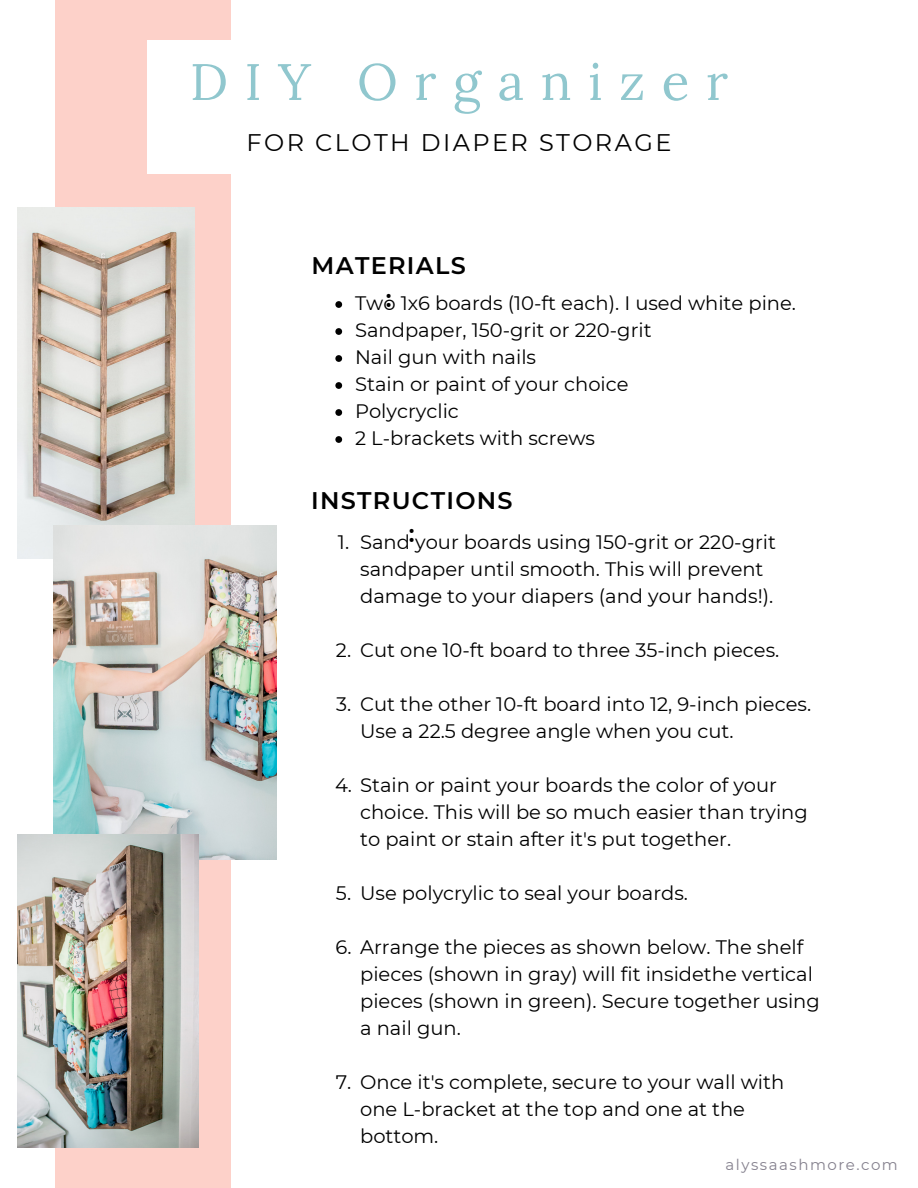
<style>
.page{position:relative;width:918px;height:1188px;background:#fff}
.page>*{position:absolute;margin:0;border:0;box-sizing:border-box;transform-origin:0 0}
.t1{font:51.15px "Lora";letter-spacing:.32em;color:#90c7ce}
.t2{font:600 24px/32.7px "Montserrat";letter-spacing:.055em;color:#000;text-align:center}
.t3{font:24px "Montserrat";letter-spacing:.1em;color:#000}
.t4{font:19.5px/27px "Montserrat";color:#000}
.t5{font:15px "Montserrat";letter-spacing:.1em;color:#85818e}
</style>
<div class="page">
<div style="left:55px;top:0;width:176px;height:1188px;background:#fdd1c9"></div>
<div style="left:147px;top:40px;width:624px;height:134px;background:#fff"></div>
<img style="left:18px;top:207px;width:176px;height:351px">
<img style="left:54px;top:526px;width:223px;height:334px">
<img style="left:18px;top:834px;width:181px;height:314px">
<svg style="left:335px;top:301px;width:7px;height:7px"></svg>
<svg style="left:335px;top:328px;width:7px;height:7px"></svg>
<svg style="left:335px;top:355px;width:7px;height:7px"></svg>
<svg style="left:335px;top:382px;width:7px;height:7px"></svg>
<svg style="left:335px;top:409px;width:7px;height:7px"></svg>
<svg style="left:335px;top:436px;width:7px;height:7px"></svg>
<h1 class="t1" style="left:190px;top:49px;width:540px">DIY Organizer</h1>
<p class="t3" style="left:247px;top:127px;width:426px">FOR CLOTH DIAPER STORAGE</p>
<p class="t2" style="left:312px;top:249px;width:156px">MATERIALS</p>
<p class="t4" style="left:355px;top:290px;width:442px">Two<sup>:</sup> 1x6 boards (10-ft each). I used white pine.<br>Sandpaper, 150-grit or 220-grit<br>Nail gun with nails<br>Stain or paint of your choice<br>Polycryclic<br>2 L-brackets with screws</p>
<p class="t2" style="left:311px;top:484px;width:203px">INSTRUCTIONS :</p>
<p class="t4" style="left:360px;top:529px;width:417px">Sand your boards using 150-grit or 220-grit sandpaper until smooth. This will prevent damage to your diapers (and your hands!).</p>
<p class="t4" style="left:360px;top:637px;width:421px">Cut one 10-ft board to three 35-inch pieces.</p>
<p class="t4" style="left:360px;top:691px;width:453px">Cut the other 10-ft board into 12, 9-inch pieces.<br>Use a 22.5 degree angle when you cut.</p>
<p class="t4" style="left:360px;top:772px;width:449px;text-indent:-25px">4. Stain or paint your boards the color of your choice. This will be so much easier than trying to paint or stain after it's put together.</p>
<p class="t4" style="left:360px;top:880px;width:329px">Use polycrylic to seal your boards.</p>
<p class="t4" style="left:360px;top:934px;width:461px;text-indent:-25px">6. Arrange the pieces as shown below. The shelf pieces (shown in gray) will fit insidethe vertical pieces (shown in green). Secure together using a nail gun.</p>
<p class="t4" style="left:360px;top:1069px;width:426px;text-indent:-24px">7. Once it's complete, secure to your wall with one L-bracket at the top and one at the bottom.</p>
<p class="t4" style="left:338px;top:529px;width:13px">1.</p>
<p class="t4" style="left:336px;top:637px;width:17px">2.</p>
<p class="t4" style="left:336px;top:691px;width:17px">3.</p>
<p class="t4" style="left:336px;top:880px;width:17px">5.</p>
<p class="t5" style="left:726px;top:1155px;width:174px">alyssaashmore.com</p>
</div>
